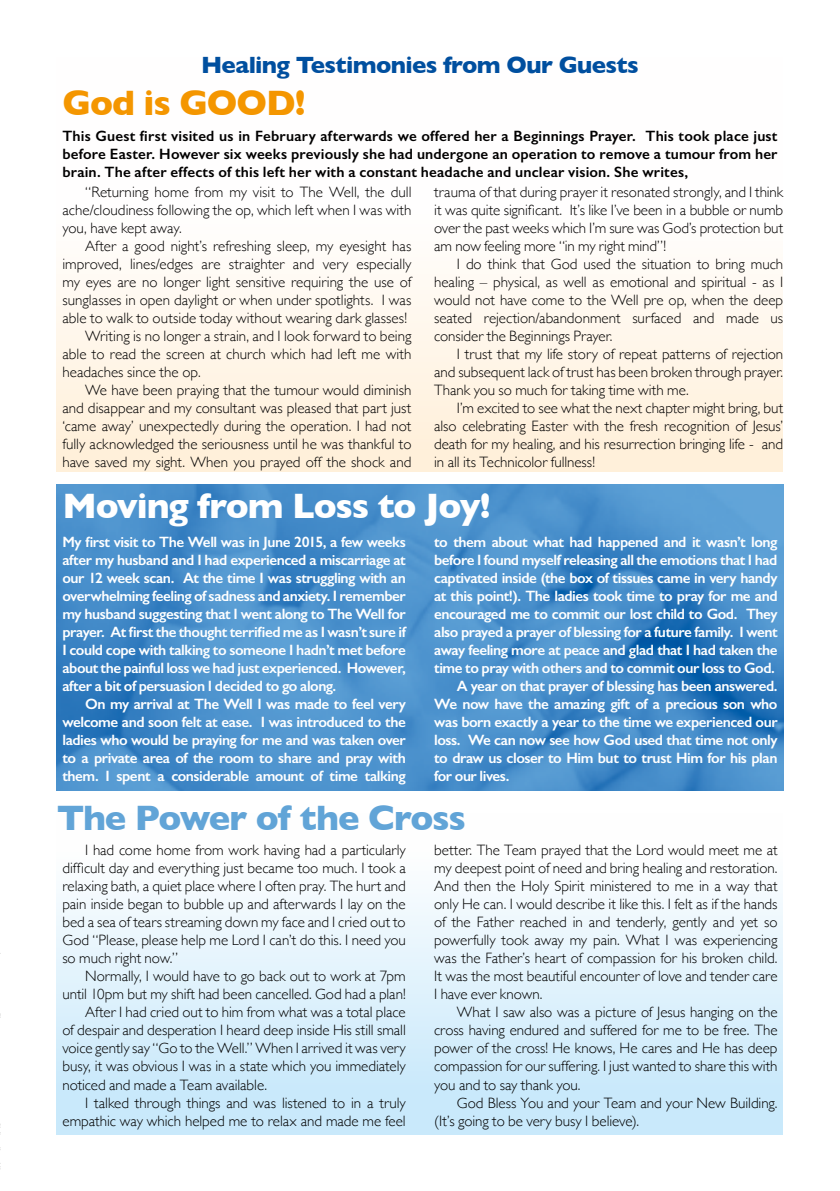
<style>
.page{position:relative;width:840px;height:1191px;background:#fff}
.page>*{position:absolute;margin:0;border:0;box-sizing:border-box;transform-origin:0 0}
.t1{font:700 36px "Gill Sans";letter-spacing:-.03em;color:#fff}
.t2{font:700 36px "Gill Sans";letter-spacing:-.035em;color:#61a4d7}
.t3{font:700 36px "Gill Sans";letter-spacing:-.03em;color:#f49600}
.t4{font:700 24px "Gill Sans";letter-spacing:-.025em;color:#004f9f}
.t5{font:300 15px/18px "Gill Sans";color:#000;text-align:justify}
.t6{font:600 15px/18px "Gill Sans";letter-spacing:-.03em;color:#fff;text-align:justify}
.t7{font:600 15px/18px "Gill Sans";letter-spacing:.01em;color:#000;text-align:justify}
</style>
<div class="page">
<img style="left:57px;top:484px;width:725px;height:306px">
<div style="left:57px;top:813px;width:725px;height:321px;background:linear-gradient(to bottom,#fff,#c3e6fa)"></div>
<div style="left:57px;top:57px;width:725px;height:414px;background:linear-gradient(to bottom,#fff,#fff1dd)"></div>
<h2 class="t4" style="left:201px;top:46px;width:439px">Healing Testimonies from Our Guests</h2>
<h1 class="t3" style="left:62px;top:75px;width:244px">God is GOOD!</h1>
<p class="t7" style="left:62px;top:127px;width:716px">This Guest first visited us in February afterwards we offered her a Beginnings Prayer. This took place just before Easter. However six weeks previously she had undergone an operation to remove a tumour from her brain. The after effects of this left her with a constant headache and unclear vision. She writes,</p>
<p class="t5" style="left:62px;top:182px;width:350px;text-indent:23px">“Returning home from my visit to The Well, the dull ache/cloudiness following the op, which left when I was with you, have kept away.</p>
<p class="t5" style="left:85px;top:236px;width:328px">After a good night’s refreshing sleep, my eyesight has</p>
<p class="t5" style="left:62px;top:254px;width:350px">improved, lines/edges are straighter and very especially</p>
<p class="t5" style="left:62px;top:272px;width:350px">my eyes are no longer light sensitive requiring the use of</p>
<p class="t5" style="left:62px;top:290px;width:350px">sunglasses in open daylight or when under spotlights. I was</p>
<p class="t5" style="left:62px;top:308px;width:346px">able to walk to outside today without wearing dark glasses!</p>
<p class="t5" style="left:85px;top:326px;width:328px">Writing is no longer a strain, and I look forward to being</p>
<p class="t5" style="left:62px;top:344px;width:350px">able to read the screen at church which had left me with</p>
<p class="t5" style="left:62px;top:362px;width:140px">headaches since the op.</p>
<p class="t5" style="left:85px;top:380px;width:327px">We have been praying that the tumour would diminish</p>
<p class="t5" style="left:62px;top:398px;width:350px">and disappear and my consultant was pleased that part just</p>
<p class="t5" style="left:62px;top:416px;width:350px">‘came away’ unexpectedly during the operation. I had not</p>
<p class="t5" style="left:62px;top:434px;width:350px">fully acknowledged the seriousness until he was thankful to</p>
<p class="t5" style="left:62px;top:452px;width:350px">have saved my sight. When you prayed off the shock and</p>
<p class="t5" style="left:434px;top:182px;width:350px">trauma of that during prayer it resonated strongly, and I think it was quite significant. It’s like I’ve been in a bubble or numb over the past weeks which I’m sure was God’s protection but am now feeling more “in my right mind”!</p>
<p class="t5" style="left:434px;top:254px;width:350px;text-indent:23px">I do think that God used the situation to bring much healing – physical, as well as emotional and spiritual - as I would not have come to the Well pre op, when the deep seated rejection/abandonment surfaced and made us consider the Beginnings Prayer.</p>
<p class="t5" style="left:434px;top:344px;width:350px;text-indent:23px">I trust that my life story of repeat patterns of rejection and subsequent lack of trust has been broken through prayer.<br>Thank you so much for taking time with me.</p>
<p class="t5" style="left:434px;top:398px;width:350px;text-indent:23px">I’m excited to see what the next chapter might bring, but also celebrating Easter with the fresh recognition of Jesus’ death for my healing, and his resurrection bringing life - and in all its Technicolor fullness!</p>
<h1 class="t1" style="left:62px;top:477px;width:429px">Moving from Loss to Joy!</h1>
<p class="t6" style="left:62px;top:533px;width:345px">My first visit to The Well was in June 2015, a few weeks after my husband and I had experienced a miscarriage at our 12 week scan. At the time I was struggling with an overwhelming feeling of sadness and anxiety. I remember my husband suggesting that I went along to The Well for prayer. At first the thought terrified me as I wasn’t sure if I could cope with talking to someone I hadn’t met before about the painful loss we had just experienced. However, after a bit of persuasion I decided to go along.</p>
<p class="t6" style="left:62px;top:695px;width:345px;text-indent:23px">On my arrival at The Well I was made to feel very welcome and soon felt at ease. I was introduced to the ladies who would be praying for me and was taken over to a private area of the room to share and pray with them. I spent a considerable amount of time talking</p>
<p class="t6" style="left:434px;top:533px;width:344px">to them about what had happened and it wasn’t long</p>
<p class="t6" style="left:434px;top:551px;width:344px">before I found myself releasing all the emotions that I had</p>
<p class="t6" style="left:434px;top:569px;width:344px">captivated inside (the box of tissues came in very handy</p>
<p class="t6" style="left:434px;top:587px;width:344px">at this point!). The ladies took time to pray for me and</p>
<p class="t6" style="left:434px;top:605px;width:344px">encouraged me to commit our lost child to God. They</p>
<p class="t6" style="left:434px;top:623px;width:345px">also prayed a prayer of blessing for a future family. I went</p>
<p class="t6" style="left:434px;top:641px;width:344px">away feeling more at peace and glad that I had taken the</p>
<p class="t6" style="left:434px;top:659px;width:342px">time to pray with others and to commit our loss to God.</p>
<p class="t6" style="left:456px;top:677px;width:322px">A year on that prayer of blessing has been answered.</p>
<p class="t6" style="left:434px;top:695px;width:344px">We now have the amazing gift of a precious son who</p>
<p class="t6" style="left:434px;top:713px;width:345px">was born exactly a year to the time we experienced our</p>
<p class="t6" style="left:434px;top:731px;width:345px">loss. We can now see how God used that time not only</p>
<p class="t6" style="left:434px;top:749px;width:344px">to draw us closer to Him but to trust Him for his plan</p>
<p class="t6" style="left:434px;top:767px;width:77px">for our lives.</p>
<h1 class="t2" style="left:57px;top:789px;width:410px">The Power of the Cross</h1>
<p class="t5" style="left:62px;top:840px;width:345px;text-indent:23px">I had come home from work having had a particularly difficult day and everything just became too much. I took a relaxing bath, a quiet place where I often pray. The hurt and pain inside began to bubble up and afterwards I lay on the bed a sea of tears streaming down my face and I cried out to God “Please, please help me Lord I can’t do this. I need you so much right now.”</p>
<p class="t5" style="left:85px;top:966px;width:322px">Normally, I would have to go back out to work at 7pm</p>
<p class="t5" style="left:62px;top:984px;width:345px">until 10pm but my shift had been cancelled. God had a plan!</p>
<p class="t5" style="left:85px;top:1002px;width:322px">After I had cried out to him from what was a total place</p>
<p class="t5" style="left:62px;top:1020px;width:345px">of despair and desperation I heard deep inside His still small</p>
<p class="t5" style="left:62px;top:1038px;width:345px">voice gently say “Go to the Well.” When I arrived it was very</p>
<p class="t5" style="left:62px;top:1056px;width:344px">busy, it was obvious I was in a state which you immediately</p>
<p class="t5" style="left:62px;top:1074px;width:206px">noticed and made a Team available.</p>
<p class="t5" style="left:85px;top:1092px;width:322px">I talked through things and was listened to in a truly</p>
<p class="t5" style="left:62px;top:1110px;width:344px">empathic way which helped me to relax and made me feel</p>
<p class="t5" style="left:434px;top:840px;width:345px">better. The Team prayed that the Lord would meet me at my deepest point of need and bring healing and restoration.<br>And then the Holy Spirit ministered to me in a way that only He can. I would describe it like this. I felt as if the hands of the Father reached in and tenderly, gently and yet so powerfully took away my pain. What I was experiencing was the Father’s heart of compassion for his broken child.<br>It was the most beautiful encounter of love and tender care I have ever known.</p>
<p class="t5" style="left:434px;top:1002px;width:345px;text-indent:23px">What I saw also was a picture of Jesus hanging on the cross having endured and suffered for me to be free. The power of the cross! He knows, He cares and He has deep compassion for our suffering. I just wanted to share this with you and to say thank you.</p>
<p class="t5" style="left:434px;top:1092px;width:345px;text-indent:23px">God Bless You and your Team and your New Building. (It’s going to be very busy I believe).</p>
</div>
